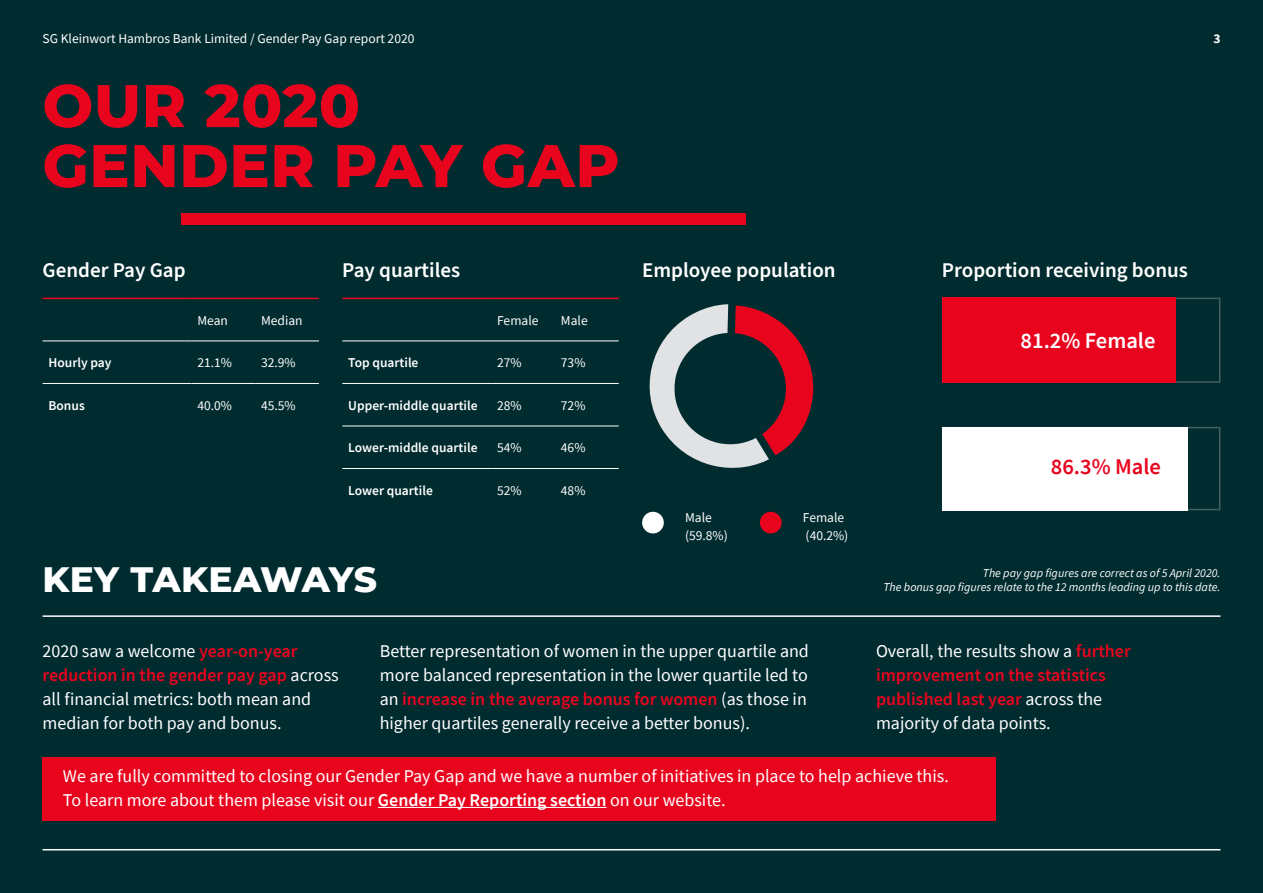
<style>
.page{position:relative;width:1263px;height:893px;background:#002b2f}
.page>*{position:absolute;margin:0;border:0;box-sizing:border-box;transform-origin:0 0}
.t1{font:800 60px/60px "Montserrat";letter-spacing:.01em;color:#e9041e}
.t2{font:800 36px "Montserrat";color:#fff}
.Body_Copy_Black_9_13{font:600 22.5px "Source Sans Pro";color:#fff}
.Body_Copy_Black_9_13-2{font:600 22.5px "Source Sans Pro";color:#e9041e}
.Body_Copy_Black_9_13-3{font:600 21px "Source Sans Pro";color:#fff}
.Body_Copy_Black_9_13-4{font:18px/24px "Source Sans Pro";color:#fff}
.t3{font:13.5px/18px "Source Sans Pro";color:#fff}
.t4{font:600 13.5px "Source Sans Pro";color:#fff}
.t5{font:700 13.5px "Source Sans Pro";color:#fff}
.Body_Copy_Black_9_13-5{font:italic 12px/13.5px "Source Sans Pro";color:#fff;text-align:right}
.s1{font-weight:600;color:#e9041e}
.s2{font-weight:600}
</style>
<div class="page">
<div style="left:182px;top:213px;width:564px;height:11px;background:#e9041e"></div>
<hr style="left:43px;top:615px;width:1177px;height:2px;background:#fff">
<hr style="left:43px;top:849px;width:1177px;height:1px;background:#fff">
<hr style="left:43px;top:298px;width:148px;height:1px;background:#e9041e">
<hr style="left:191px;top:298px;width:64px;height:1px;background:#e9041e">
<hr style="left:255px;top:298px;width:64px;height:1px;background:#e9041e">
<hr style="left:43px;top:341px;width:148px;height:1px;background:#fff">
<hr style="left:191px;top:341px;width:64px;height:1px;background:#fff">
<hr style="left:255px;top:341px;width:64px;height:1px;background:#fff">
<hr style="left:43px;top:383px;width:148px;height:1px;background:#fff">
<hr style="left:191px;top:383px;width:64px;height:1px;background:#fff">
<hr style="left:255px;top:383px;width:64px;height:1px;background:#fff">
<hr style="left:342px;top:298px;width:149px;height:1px;background:#e9041e">
<hr style="left:491px;top:298px;width:64px;height:1px;background:#e9041e">
<hr style="left:555px;top:298px;width:64px;height:1px;background:#e9041e">
<hr style="left:342px;top:341px;width:149px;height:1px;background:#fff">
<hr style="left:491px;top:341px;width:64px;height:1px;background:#fff">
<hr style="left:555px;top:341px;width:64px;height:1px;background:#fff">
<hr style="left:342px;top:383px;width:149px;height:1px;background:#fff">
<hr style="left:491px;top:383px;width:64px;height:1px;background:#fff">
<hr style="left:555px;top:383px;width:64px;height:1px;background:#fff">
<hr style="left:342px;top:426px;width:149px;height:1px;background:#fff">
<hr style="left:491px;top:426px;width:64px;height:1px;background:#fff">
<hr style="left:555px;top:426px;width:64px;height:1px;background:#fff">
<hr style="left:342px;top:468px;width:149px;height:1px;background:#fff">
<hr style="left:491px;top:468px;width:64px;height:1px;background:#fff">
<hr style="left:555px;top:468px;width:64px;height:1px;background:#fff">
<div style="left:760px;top:512px;width:22px;height:21px;background:#e9041e;border-radius:50%"></div>
<div style="left:642px;top:512px;width:22px;height:21px;background:#fff;border-radius:50%"></div>
<div style="left:942px;top:298px;width:278px;height:85px;border:2px solid #406063"></div>
<div style="left:942px;top:298px;width:234px;height:85px;background:#e9041e"></div>
<div style="left:942px;top:427px;width:245px;height:83px;background:#fff"></div>
<svg style="left:649px;top:304px;width:165px;height:164px"></svg>
<div style="left:43px;top:757px;width:953px;height:64px;background:#e9041e"></div>
<hr style="left:378px;top:807px;width:228px;height:1px;background:#fff">
<p class="t3" style="left:43px;top:29px;width:373px">SG Kleinwort Hambros Bank Limited / Gender Pay Gap report 2020</p>
<p class="t5" style="left:1213px;top:29px;width:9px">3</p>
<p class="t1" style="left:43px;top:72px;width:579px">OUR 2020<br>GENDER PAY GAP</p>
<p class="Body_Copy_Black_9_13-3" style="left:43px;top:256px;width:145px">Gender Pay Gap</p>
<p class="Body_Copy_Black_9_13-3" style="left:342px;top:256px;width:119px">Pay quartiles</p>
<p class="Body_Copy_Black_9_13-3" style="left:642px;top:256px;width:195px">Employee population</p>
<p class="Body_Copy_Black_9_13-3" style="left:942px;top:256px;width:247px">Proportion receiving bonus</p>
<p class="t3" style="left:197px;top:311px;width:32px">Mean</p>
<p class="t3" style="left:261px;top:311px;width:43px">Median</p>
<p class="t4" style="left:49px;top:354px;width:65px">Hourly pay</p>
<p class="t3" style="left:197px;top:354px;width:36px">21.1%</p>
<p class="t3" style="left:261px;top:354px;width:36px">32.9%</p>
<p class="t4" style="left:49px;top:396px;width:38px">Bonus</p>
<p class="t3" style="left:197px;top:396px;width:36px">40.0%</p>
<p class="t3" style="left:261px;top:396px;width:36px">45.5%</p>
<p class="t3" style="left:497px;top:311px;width:43px">Female</p>
<p class="t3" style="left:561px;top:311px;width:28px">Male</p>
<p class="Body_Copy_Black_9_13" style="left:1020px;top:325px;width:136px">81.2% Female</p>
<p class="t4" style="left:348px;top:354px;width:72px">Top quartile</p>
<p class="t3" style="left:497px;top:354px;width:26px">27%</p>
<p class="t3" style="left:561px;top:354px;width:26px">73%</p>
<p class="t4" style="left:348px;top:396px;width:131px">Upper-middle quartile</p>
<p class="t3" style="left:497px;top:396px;width:26px">28%</p>
<p class="t3" style="left:561px;top:396px;width:26px">72%</p>
<p class="t4" style="left:348px;top:439px;width:131px">Lower-middle quartile</p>
<p class="t3" style="left:497px;top:439px;width:26px">54%</p>
<p class="t3" style="left:561px;top:439px;width:26px">46%</p>
<p class="t4" style="left:348px;top:481px;width:86px">Lower quartile</p>
<p class="t3" style="left:497px;top:481px;width:26px">52%</p>
<p class="t3" style="left:561px;top:481px;width:26px">48%</p>
<p class="Body_Copy_Black_9_13-2" style="left:1051px;top:452px;width:112px">86.3% Male</p>
<p class="t2" style="left:43px;top:553px;width:336px">KEY TAKEAWAYS</p>
<p class="t3" style="left:685px;top:508px;width:44px">Male (59.8%)</p>
<p class="t3" style="left:803px;top:508px;width:47px">Female (40.2%)</p>
<p class="Body_Copy_Black_9_13-5" style="left:883px;top:566px;width:338px">The pay gap figures are correct as of 5 April 2020.<br>The bonus gap figures relate to the 12 months leading up to this date.</p>
<p class="Body_Copy_Black_9_13-4" style="left:43px;top:639px;width:298px">2020 saw a welcome <span class="s1">year-on-year reduction in the gender pay gap</span> across all financial metrics: both mean and median for both pay and bonus.</p>
<p class="Body_Copy_Black_9_13-4" style="left:380px;top:639px;width:431px;text-align:justify">Better representation of women in the upper quartile and more balanced representation in the lower quartile led to an <span class="s1">increase in the average bonus for women</span> (as those in higher quartiles generally receive a better bonus).</p>
<p class="Body_Copy_Black_9_13-4" style="left:876px;top:639px;width:256px">Overall, the results show a <span class="s1">further improvement on the statistics published last year</span> across the majority of data points.</p>
<p class="Body_Copy_Black_9_13-4" style="left:63px;top:764px;width:887px">We are fully committed to closing our Gender Pay Gap and we have a number of initiatives in place to help achieve this.<br>To learn more about them please visit our <span class="s2">Gender Pay Reporting section</span> on our website.</p>
</div>
